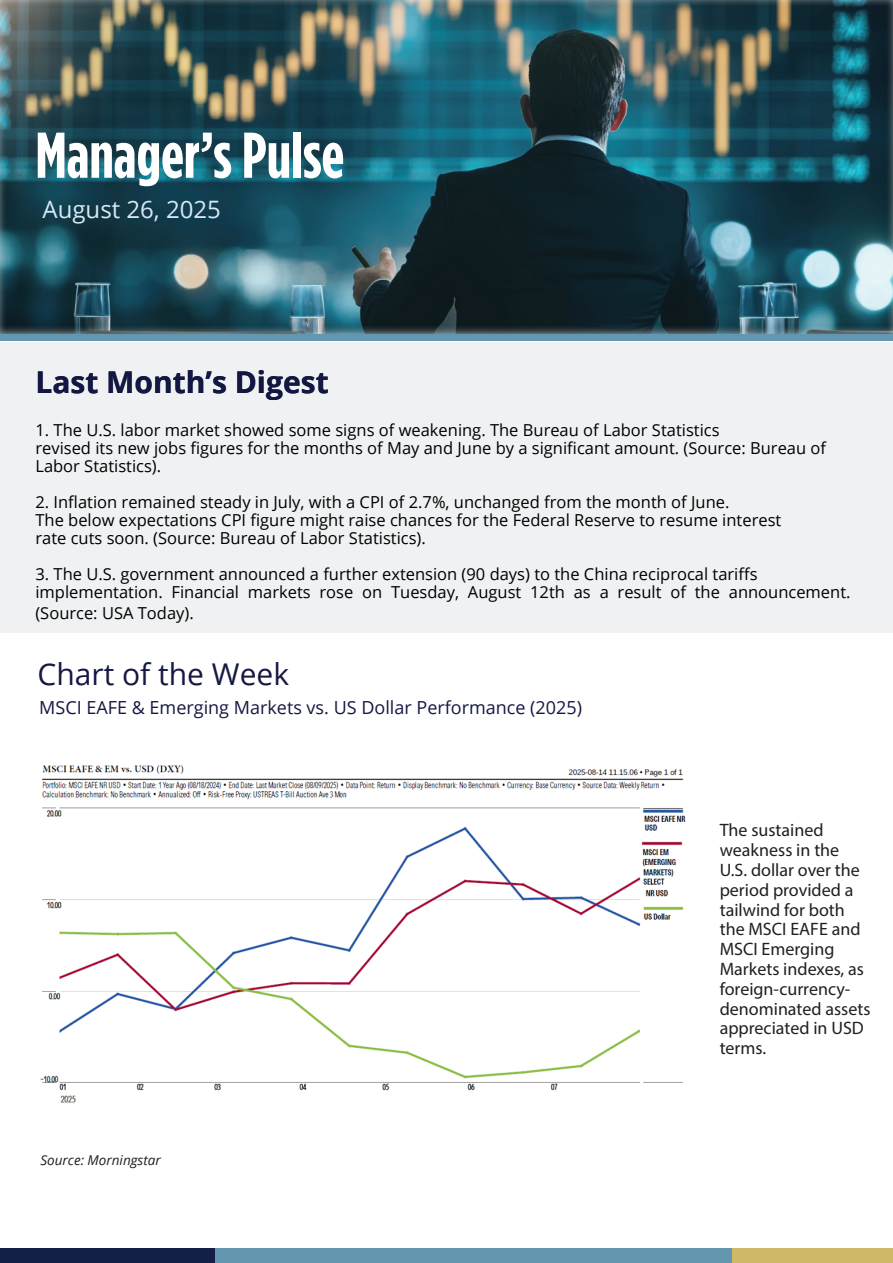
<style>
.page{position:relative;width:893px;height:1263px;background:#fff}
.page>*{position:absolute;margin:0;border:0;box-sizing:border-box;transform-origin:0 0}
.Title_2_-_left{font:700 64.5px "Gotham Cond";color:#fff}
.t1{font:700 30px "Open Sans";color:#121842}
.Title_2_-_left-2{font:30px "Open Sans";color:#151842}
.Heading_2_-_left{font:24px "Open Sans";color:#d6e8f6}
.t2{font:18px/19.8px "Myriad Pro";color:#231f20}
.Title_2_-_left-3{font:18px "Open Sans";color:#151842}
.Body_text_1_-_left{font:16.5px/18px "Open Sans";color:#000}
.Body_text_1_-_left-2{font:italic 13.5px "Open Sans";color:#231f20}
</style>
<div class="page">
<div style="left:0;top:1248px;width:235px;height:15px;background:#131f47"></div>
<div style="left:0;top:342px;width:893px;height:290px;background:#f0f1f2"></div>
<div style="left:215px;top:1248px;width:518px;height:15px;background:#6397b0"></div>
<div style="left:733px;top:1248px;width:160px;height:15px;background:#cfb868"></div>
<div style="left:0;top:334px;width:893px;height:7px;background:#6397b0"></div>
<img style="left:40px;top:765px;width:646px;height:338px">
<div style="left:0;top:0;width:893px;height:338px;background:#fff;opacity:.75"></div>
<p class="Title_2_-_left" style="left:35px;top:117px;width:310px">Manager’s Pulse</p>
<p class="Heading_2_-_left" style="left:43px;top:193px;width:180px">August 26, 2025</p>
<p class="t1" style="left:35px;top:361px;width:295px">Last Month’s Digest</p>
<p class="Body_text_1_-_left" style="left:35px;top:420px;width:686px">1. The U.S. labor market showed some signs of weakening. The Bureau of Labor Statistics</p>
<p class="Body_text_1_-_left" style="left:35px;top:438px;width:792px">revised its new jobs figures for the months of May and June by a significant amount. (Source: Bureau of<br>Labor Statistics).</p>
<p class="Body_text_1_-_left" style="left:35px;top:492px;width:695px">2. Inflation remained steady in July, with a CPI of 2.7%, unchanged from the month of June.</p>
<p class="Body_text_1_-_left" style="left:35px;top:510px;width:747px">The below expectations CPI figure might raise chances for the Federal Reserve to resume interest</p>
<p class="Body_text_1_-_left" style="left:35px;top:528px;width:392px">rate cuts soon. (Source: Bureau of Labor Statistics).</p>
<p class="Body_text_1_-_left" style="left:35px;top:564px;width:724px">3. The U.S. government announced a further extension (90 days) to the China reciprocal tariffs</p>
<p class="Body_text_1_-_left" style="left:35px;top:581px;width:817px;line-height:21px">implementation. Financial markets rose on Tuesday, August 12th as a result of the announcement. (Source: USA Today).</p>
<p class="Title_2_-_left-2" style="left:38px;top:653px;width:253px">Chart of the Week</p>
<p class="Title_2_-_left-3" style="left:39px;top:695px;width:544px">MSCI EAFE &amp; Emerging Markets vs. US Dollar Performance (2025)</p>
<p class="Body_text_1_-_left-2" style="left:40px;top:1151px;width:122px">Source: Morningstar</p>
<p class="t2" style="left:720px;top:820px;width:152px">The sustained weakness in the<br>U.S. dollar over the period provided a tailwind for both the MSCI EAFE and<br>MSCI Emerging<br>Markets indexes, as foreign-currency&shy;denominated assets appreciated in USD terms.</p>
</div>
